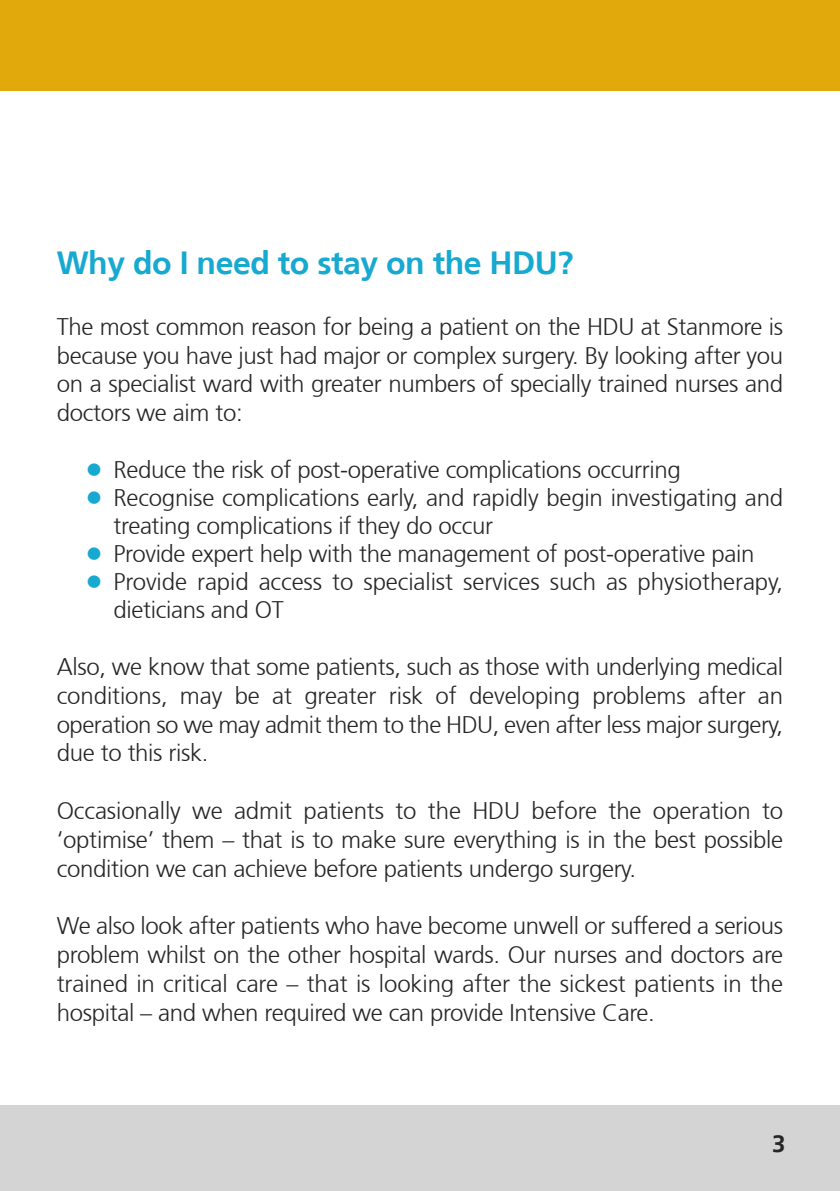
<style>
.page{position:relative;width:840px;height:1191px;background:#fff}
.page>*{position:absolute;margin:0;border:0;box-sizing:border-box;transform-origin:0 0}
.t1{font:700 32px "Frutiger 65";letter-spacing:-.015em;color:#17a9d0}
.t2{font:300 24px/28.8px "Frutiger 45";letter-spacing:-.015em;color:#272627;text-align:justify}
.t3{font:700 24px "Frutiger 65";color:#272627}
.s1{font-size:36px;color:#17a9d0}
</style>
<div class="page">
<div style="left:0;top:0;width:839px;height:91px;background:#e1a90c"></div>
<div style="left:0;top:1106px;width:839px;height:85px;background:#d4d4d4"></div>
<h1 class="t1" style="left:57px;top:244px;width:518px">Why do I need to stay on the HDU?</h1>
<p class="t2" style="left:57px;top:312px;width:727px">The most common reason for being a patient on the HDU at Stanmore is because you have just had major or complex surgery. By looking after you on a specialist ward with greater numbers of specially trained nurses and doctors we aim to:</p>
<p class="t2" style="left:85px;top:456px;width:596px"><span class="s1">•</span> Reduce the risk of post-operative complications occurring</p>
<p class="t2" style="left:113px;top:484px;width:670px;line-height:28px;text-indent:-28px"><span class="s1">•</span> Recognise complications early, and rapidly begin investigating and treating complications if they do occur</p>
<p class="t2" style="left:85px;top:540px;width:670px"><span class="s1">•</span> Provide expert help with the management of post-operative pain</p>
<p class="t2" style="left:113px;top:568px;width:670px;line-height:28px;text-indent:-28px"><span class="s1">•</span> Provide rapid access to specialist services such as physiotherapy, dieticians and OT</p>
<p class="t2" style="left:57px;top:652px;width:727px">Also, we know that some patients, such as those with underlying medical conditions, may be at greater risk of developing problems after an operation so we may admit them to the HDU, even after less major surgery, due to this risk.</p>
<p class="t2" style="left:57px;top:796px;width:727px">Occasionally we admit patients to the HDU before the operation to ‘optimise’ them – that is to make sure everything is in the best possible condition we can achieve before patients undergo surgery.</p>
<p class="t2" style="left:57px;top:912px;width:727px">We also look after patients who have become unwell or suffered a serious problem whilst on the other hospital wards. Our nurses and doctors are trained in critical care – that is looking after the sickest patients in the hospital – and when required we can provide Intensive Care.</p>
<p class="t3" style="left:771px;top:1129px;width:15px">3</p>
</div>
